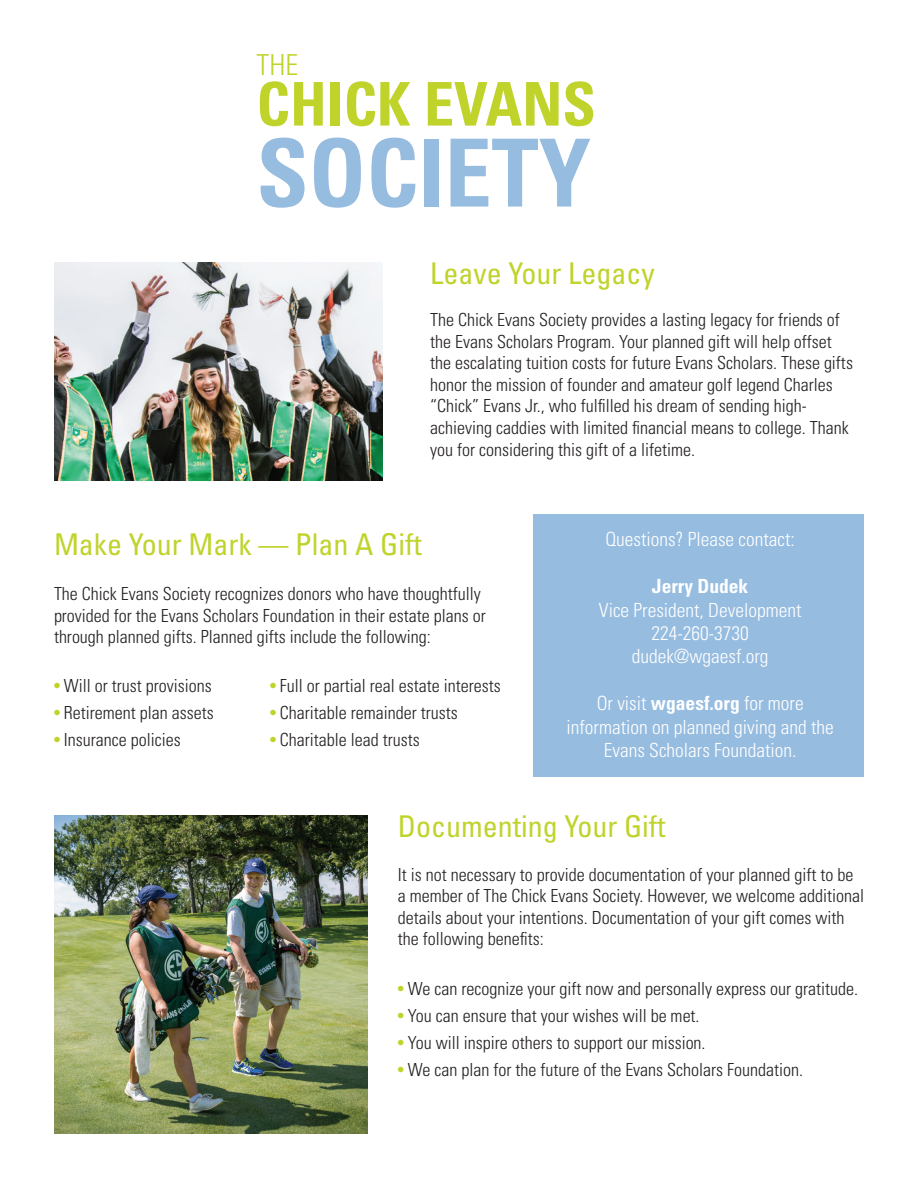
<style>
.page{position:relative;width:918px;height:1188px;background:#fff}
.page>*{position:absolute;margin:0;border:0;box-sizing:border-box;transform-origin:0 0}
.t1{font:700 condensed 94.05px "Univers LT Std";color:#96bce0}
.t2{font:700 condensed 60.3px "Univers LT Std";color:#c0d32b}
.t3{font:condensed 30px "Univers LT Std";color:#c0d32b}
.t4{font:300 condensed 28.95px "Univers LT Std";color:#c0d32b}
.t5{font:300 condensed 19.5px/23.4px "Univers LT Std";color:#fff;text-align:center}
.t6{font:700 condensed 19.5px "Univers LT Std";color:#fff}
.t7{font:300 condensed 18px/21.6px "Univers LT Std";color:#231f20}
.s1{font-weight:400;color:#c0d32b}
.s2{font-weight:700}
</style>
<div class="page">
<div style="left:534px;top:514px;width:330px;height:263px;background:#96bce0"></div>
<img style="left:54px;top:815px;width:313px;height:319px">
<img style="left:54px;top:262px;width:329px;height:218px">
<h3 class="t4" style="left:256px;top:47px;width:43px">THE</h3>
<h2 class="t2" style="left:256px;top:67px;width:341px">CHICK EVANS</h2>
<h1 class="t1" style="left:256px;top:115px;width:336px">SOCIETY</h1>
<h3 class="t3" style="left:430px;top:254px;width:226px">Leave Your Legacy</h3>
<p class="t7" style="left:430px;top:309px;width:424px">The Chick Evans Society provides a lasting legacy for friends of the Evans Scholars Program. Your planned gift will help offset the escalating tuition costs for future Evans Scholars. These gifts honor the mission of founder and amateur golf legend Charles “Chick” Evans Jr., who fulfilled his dream of sending high&shy;achieving caddies with limited financial means to college. Thank you for considering this gift of a lifetime.</p>
<h3 class="t3" style="left:54px;top:525px;width:369px">Make Your Mark — Plan A Gift</h3>
<p class="t7" style="left:54px;top:583px;width:433px">The Chick Evans Society recognizes donors who have thoughtfully provided for the Evans Scholars Foundation in their estate plans or through planned gifts. Planned gifts include the following:</p>
<p class="t7" style="left:54px;top:675px;width:159px"><span class="s1">•</span> Will or trust provisions</p>
<p class="t7" style="left:270px;top:675px;width:232px"><span class="s1">•</span> Full or partial real estate interests</p>
<p class="t7" style="left:54px;top:702px;width:161px"><span class="s1">•</span> Retirement plan assets</p>
<p class="t7" style="left:270px;top:702px;width:189px"><span class="s1">•</span> Charitable remainder trusts</p>
<p class="t7" style="left:54px;top:729px;width:128px"><span class="s1">•</span> Insurance policies</p>
<p class="t7" style="left:270px;top:729px;width:151px"><span class="s1">•</span> Charitable lead trusts</p>
<p class="t5" style="left:605px;top:528px;width:191px">Questions? Please contact:</p>
<p class="t6" style="left:652px;top:574px;width:98px">Jerry Dudek</p>
<p class="t5" style="left:599px;top:598px;width:204px">Vice President, Development<br>224-260-3730 dudek@wgaesf.org</p>
<p class="t5" style="left:567px;top:692px;width:269px">Or visit <span class="s2">wgaesf.org</span> for more information on planned giving and the<br>Evans Scholars Foundation.</p>
<h3 class="t3" style="left:398px;top:807px;width:269px">Documenting Your Gift</h3>
<p class="t7" style="left:398px;top:864px;width:468px">It is not necessary to provide documentation of your planned gift to be a member of The Chick Evans Society. However, we welcome additional details about your intentions. Documentation of your gift comes with the following benefits:</p>
<p class="t7" style="left:398px;top:978px;width:462px"><span class="s1">•</span> We can recognize your gift now and personally express our gratitude.</p>
<p class="t7" style="left:398px;top:1005px;width:303px"><span class="s1">•</span> You can ensure that your wishes will be met.</p>
<p class="t7" style="left:398px;top:1032px;width:309px"><span class="s1">•</span> You will inspire others to support our mission.</p>
<p class="t7" style="left:398px;top:1059px;width:407px"><span class="s1">•</span> We can plan for the future of the Evans Scholars Foundation.</p>
</div>
